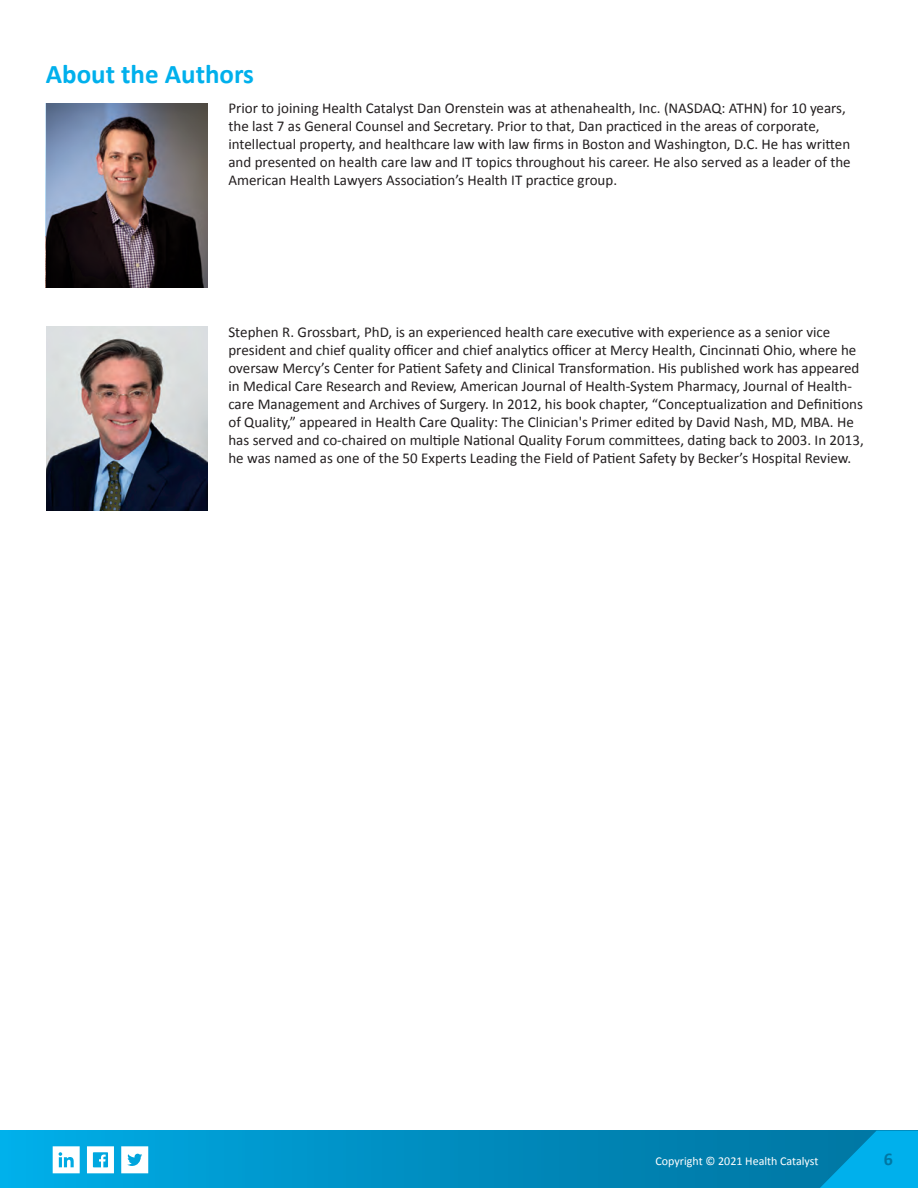
<style>
.page{position:relative;width:918px;height:1188px;background:#fff}
.page>*{position:absolute;margin:0;border:0;box-sizing:border-box;transform-origin:0 0}
.t1{font:700 27px "Calibri";color:#00b0ec}
.t2{font:700 18px "Calibri";color:#0077a3}
.t3{font:15px/18px "Calibri";color:#231f20}
.t4{font:12px "Calibri";color:#fff}
</style>
<div class="page">
<svg style="left:0;top:1131px;width:820px;height:57px;background:#008fc2"></svg>
<svg style="left:820px;top:1131px;width:98px;height:57px;background:#00a0d7"></svg>
<svg style="left:121px;top:1146px;width:27px;height:27px"></svg>
<svg style="left:53px;top:1146px;width:27px;height:27px"></svg>
<svg style="left:87px;top:1146px;width:27px;height:27px"></svg>
<img style="left:46px;top:103px;width:162px;height:185px">
<img style="left:46px;top:326px;width:162px;height:185px">
<h1 class="t1" style="left:46px;top:55px;width:210px">About the Authors</h1>
<p class="t3" style="left:228px;top:99px;width:624px">Prior to joining Health Catalyst Dan Orenstein was at athenahealth, Inc. (NASDAQ: ATHN) for 10 years, the last 7 as General Counsel and Secretary. Prior to that, Dan practiced in the areas of corporate, intellectual property, and healthcare law with law firms in Boston and Washington, D.C. He has written and presented on health care law and IT topics throughout his career. He also served as a leader of the American Health Lawyers Association’s Health IT practice group.</p>
<p class="t3" style="left:228px;top:322px;width:637px">Stephen R. Grossbart, PhD, is an experienced health care executive with experience as a senior vice president and chief quality officer and chief analytics officer at Mercy Health, Cincinnati Ohio, where he oversaw Mercy’s Center for Patient Safety and Clinical Transformation. His published work has appeared in Medical Care Research and Review, American Journal of Health-System Pharmacy, Journal of Health&shy;care Management and Archives of Surgery. In 2012, his book chapter, “Conceptualization and Definitions of Quality,” appeared in Health Care Quality: The Clinician's Primer edited by David Nash, MD, MBA. He has served and co-chaired on multiple National Quality Forum committees, dating back to 2003. In 2013, he was named as one of the 50 Experts Leading the Field of Patient Safety by Becker’s Hospital Review.</p>
<p class="t4" style="left:656px;top:1153px;width:164px">Copyright © 2021 Health Catalyst</p>
<p class="t2" style="left:884px;top:1146px;width:11px">6</p>
</div>
